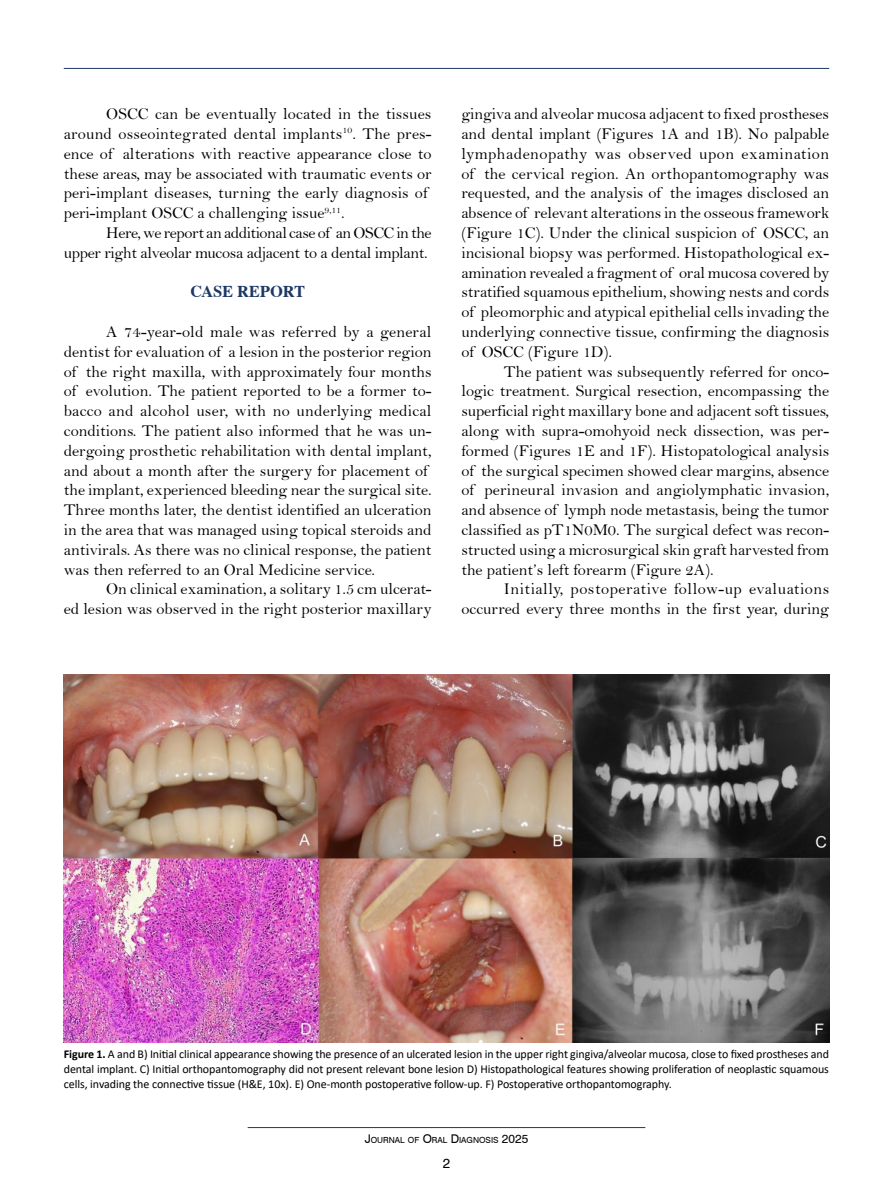
<style>
.page{position:relative;width:893px;height:1191px;background:#fff}
.page>*{position:absolute;margin:0;border:0;box-sizing:border-box;transform-origin:0 0}
.t1{font:16.5px/19.8px "Bell";color:#000}
.t2{font:16.5px/19.8px "Bell";letter-spacing:-.02em;color:#000;text-align:right}
.t3{font:700 16.5px "Dutch 801 BT";color:#1c3864}
.t4{font:13.5px "Swiss 721 BT";color:#000}
.t5{font:12px/15px "Calibri";letter-spacing:-.005em;color:#000;text-align:justify}
.t6{font:8.4px "Swiss 721 BT";color:#000}
.s1{font-weight:700}
.s2{font-size:12px}
</style>
<div class="page">
<hr style="left:64px;top:68px;width:765px;height:1px;background:#1c3864">
<hr style="left:248px;top:1127px;width:397px;height:1px;background:#1c3864">
<img style="left:64px;top:674px;width:765px;height:368px">
<p class="t1" style="left:64px;top:104px;width:369px;text-indent:43px">OSCC can be eventually located in the tissues around osseointegrated dental implants<sup>10</sup>. The pres&shy;ence of alterations with reactive appearance close to these areas, may be associated with traumatic events or peri-implant diseases, turning the early diagnosis of peri-implant OSCC a challenging issue<sup>9,11</sup>.</p>
<p class="t2" style="left:64px;top:223px;width:369px">Here, we report an additional case of an OSCC in the<br>upper right alveolar mucosa adjacent to a dental implant.</p>
<p class="t3" style="left:190px;top:282px;width:116px">CASE REPORT</p>
<p class="t1" style="left:64px;top:322px;width:369px;text-indent:43px">A 74-year-old male was referred by a general dentist for evaluation of a lesion in the posterior region of the right maxilla, with approximately four months of evolution. The patient reported to be a former to&shy;bacco and alcohol user, with no underlying medical conditions. The patient also informed that he was un&shy;dergoing prosthetic rehabilitation with dental implant, and about a month after the surgery for placement of the implant, experienced bleeding near the surgical site.<br>Three months later, the dentist identified an ulceration in the area that was managed using topical steroids and antivirals. As there was no clinical response, the patient was then referred to an Oral Medicine service.</p>
<p class="t1" style="left:64px;top:579px;width:369px;text-align:right">On clinical examination, a solitary 1.5 cm ulcerat-<br>ed lesion was observed in the right posterior maxillary</p>
<p class="t1" style="left:461px;top:104px;width:369px;text-align:justify">gingiva and alveolar mucosa adjacent to fixed prostheses and dental implant (Figures 1A and 1B). No palpable lymphadenopathy was observed upon examination of the cervical region. An orthopantomography was requested, and the analysis of the images disclosed an absence of relevant alterations in the osseous framework (Figure 1C). Under the clinical suspicion of OSCC, an incisional biopsy was performed. Histopathological ex&shy;amination revealed a fragment of oral mucosa covered by stratified squamous epithelium, showing nests and cords of pleomorphic and atypical epithelial cells invading the underlying connective tissue, confirming the diagnosis of OSCC (Figure 1D).</p>
<p class="t1" style="left:461px;top:361px;width:369px;text-align:justify;text-indent:43px">The patient was subsequently referred for onco&shy;logic treatment. Surgical resection, encompassing the superficial right maxillary bone and adjacent soft tissues, along with supra-omohyoid neck dissection, was per&shy;formed (Figures 1E and 1F). Histopatological analysis of the surgical specimen showed clear margins, absence of perineural invasion and angiolymphatic invasion, and absence of lymph node metastasis, being the tumor classified as pT1N0M0. The surgical defect was recon&shy;structed using a microsurgical skin graft harvested from the patient’s left forearm (Figure 2A).</p>
<p class="t1" style="left:461px;top:579px;width:369px;text-align:right">Initially, postoperative follow-up evaluations occurred every three months in the first year, during</p>
<p class="t5" style="left:64px;top:1046px;width:767px"><span class="s1">Figure 1.</span> A and B) Initial clinical appearance showing the presence of an ulcerated lesion in the upper right gingiva/alveolar mucosa, close to fixed prostheses and dental implant. C) Initial orthopantomography did not present relevant bone lesion D) Histopathological features showing proliferation of neoplastic squamous cells, invading the connective tissue (H&amp;E, 10x). E) One-month postoperative follow-up. F) Postoperative orthopantomography.</p>
<p class="t6" style="left:365px;top:1134px;width:165px"><span class="s2">J</span>OURNAL OF <span class="s2">O</span>RAL <span class="s2">D</span>IAGNOSIS <span class="s2">2025</span></p>
<p class="t4" style="left:443px;top:1153px;width:9px">2</p>
</div>
